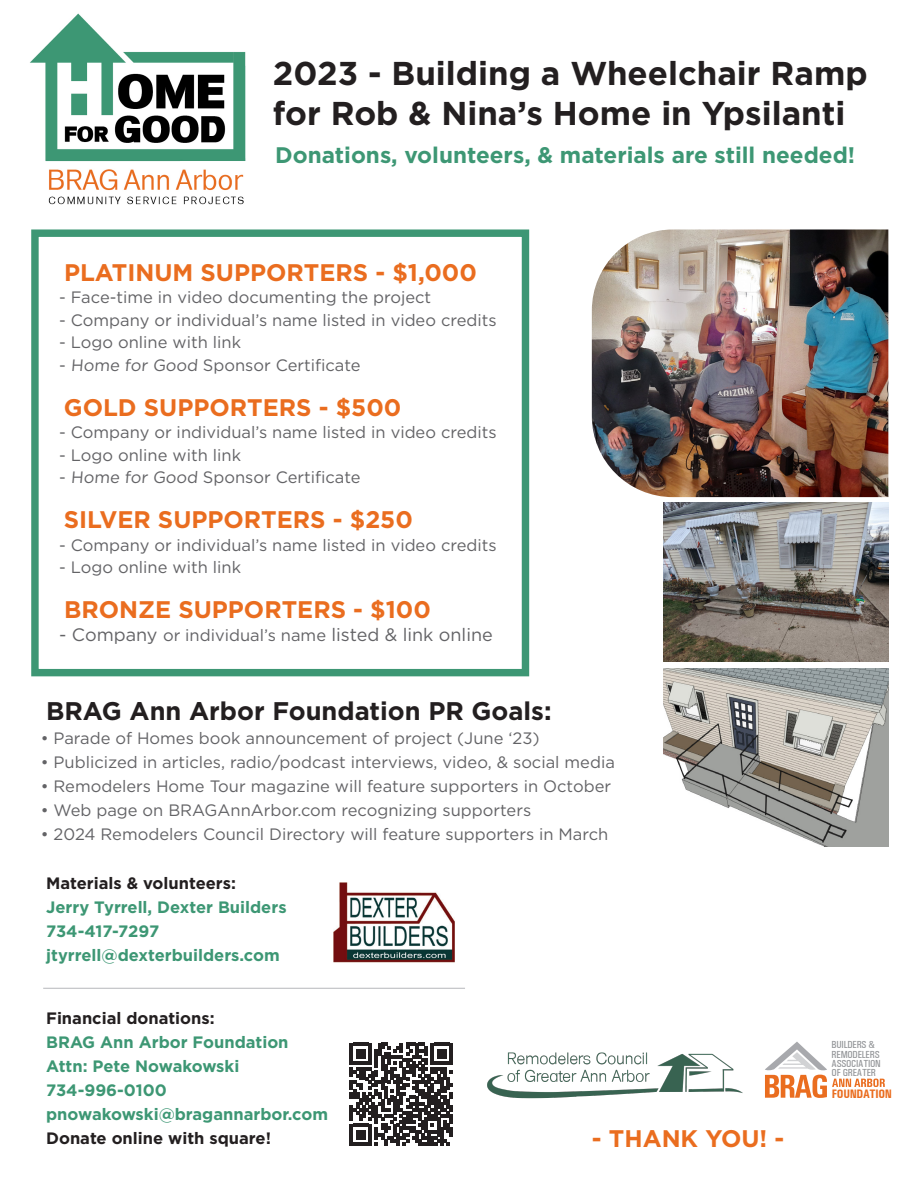
<style>
.page{position:relative;width:918px;height:1188px;background:#fff}
.page>*{position:absolute;margin:0;border:0;box-sizing:border-box;transform-origin:0 0}
.t1{font:700 33px "Gotham";color:#231f20}
.t2{font:700 25.5px "Gotham";color:#231f20}
.t3{font:700 24px "Gotham";color:#ea6d1f}
.t4{font:700 22.5px "Gotham";color:#3d9774}
.t5{font:18px "Gotham";color:#636366}
.t6{font:16.5px "Gotham";color:#636366}
.t7{font:700 16.5px/24px "Gotham";color:#3d9774}
.t8{font:700 condensed 12.3px "Univers";letter-spacing:-.025em;color:#ea6d1f}
.t9{font:500 condensed 10.2px/9.3px "Univers";letter-spacing:-.02em;color:#939598}
.s1{font-size:16.5px}
.s2{color:#231f20}
</style>
<div class="page">
<img style="left:487px;top:1052px;width:256px;height:47px">
<svg style="left:765px;top:1042px;width:120px;height:56px"></svg>
<img style="left:592px;top:229px;width:296px;height:268px">
<img style="left:664px;top:668px;width:224px;height:179px">
<img style="left:664px;top:503px;width:224px;height:159px">
<img style="left:30px;top:13px;width:216px;height:192px">
<img style="left:334px;top:882px;width:121px;height:80px">
<svg style="left:350px;top:1043px;width:103px;height:103px"></svg>
<div style="left:31px;top:229px;width:498px;height:447px;border:7px solid #3d9774"></div>
<hr style="left:43px;top:988px;width:422px;height:1px;background:#b6b7bb">
<p class="t1" style="left:273px;top:52px;width:596px">2023 - Building a Wheelchair Ramp</p>
<p class="t1" style="left:273px;top:91px;width:574px">for Rob &amp; Nina’s Home in Ypsilanti</p>
<p class="t4" style="left:275px;top:140px;width:582px">Donations, volunteers, &amp; materials are still needed!</p>
<p class="t3" style="left:64px;top:257px;width:414px">PLATINUM SUPPORTERS - $1,000</p>
<p class="t6" style="left:59px;top:287px;width:374px">- Face-time in video documenting the project</p>
<p class="t6" style="left:59px;top:310px;width:439px">- Company or individual’s name listed in video credits</p>
<p class="t6" style="left:59px;top:332px;width:183px">- Logo online with link</p>
<p class="t6" style="left:59px;top:355px;width:303px">- Home for Good Sponsor Certificate</p>
<p class="t3" style="left:64px;top:392px;width:339px">GOLD SUPPORTERS - $500</p>
<p class="t6" style="left:59px;top:422px;width:439px">- Company or individual’s name listed in video credits</p>
<p class="t6" style="left:59px;top:445px;width:183px">- Logo online with link</p>
<p class="t6" style="left:59px;top:467px;width:303px">- Home for Good Sponsor Certificate</p>
<p class="t3" style="left:64px;top:504px;width:351px">SILVER SUPPORTERS - $250</p>
<p class="t6" style="left:59px;top:535px;width:439px">- Company or individual’s name listed in video credits</p>
<p class="t6" style="left:59px;top:557px;width:183px">- Logo online with link</p>
<p class="t3" style="left:64px;top:594px;width:368px">BRONZE SUPPORTERS - $100</p>
<p class="t5" style="left:59px;top:623px;width:435px">- Company <span class="s1">or individual’s name</span> listed &amp; link online</p>
<p class="t2" style="left:46px;top:694px;width:507px">BRAG Ann Arbor Foundation PR Goals:</p>
<p class="t6" style="left:41px;top:727px;width:500px">• Parade of Homes book announcement of project (June ‘23)</p>
<p class="t6" style="left:41px;top:751px;width:576px">• Publicized in articles, radio/podcast interviews, video, &amp; social media</p>
<p class="t6" style="left:41px;top:775px;width:572px">• Remodelers Home Tour magazine will feature supporters in October</p>
<p class="t6" style="left:41px;top:799px;width:492px">• Web page on BRAGAnnArbor.com recognizing supporters</p>
<p class="t6" style="left:41px;top:823px;width:569px">• 2024 Remodelers Council Directory will feature supporters in March</p>
<p class="t7" style="left:46px;top:871px;width:242px"><span class="s2">Materials &amp; volunteers:<br></span>Jerry Tyrrell, Dexter Builders<br>734-417-7297 jtyrrell@dexterbuilders.com</p>
<p class="t7" style="left:46px;top:1006px;width:283px"><span class="s2">Financial donations:<br></span>BRAG Ann Arbor Foundation<br>Attn: Pete Nowakowski<br>734-996-0100 pnowakowski@bragannarbor.com<br><span class="s2">Donate online with square!</span></p>
<p class="t3" style="left:592px;top:1122px;width:194px">- THANK YOU! -</p>
<p class="t9" style="left:832px;top:1040px;width:51px">BUILDERS &amp;<br>REMODELERS<br>ASSOCIATION<br>OF GREATER</p>
<p class="t8" style="left:832px;top:1086px;width:62px">FOUNDATION</p>
</div>
